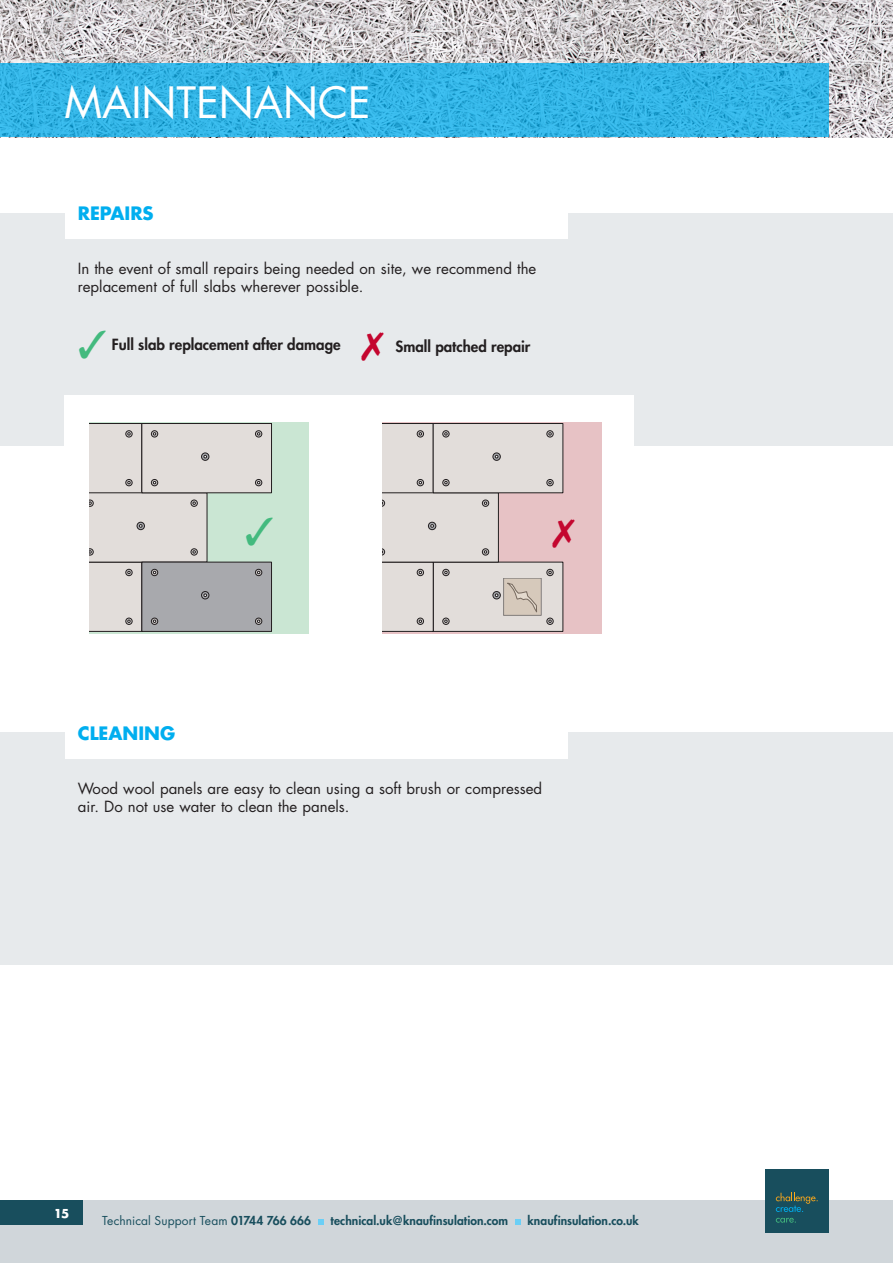
<style>
.page{position:relative;width:893px;height:1263px;background:#fff}
.page>*{position:absolute;margin:0;border:0;box-sizing:border-box;transform-origin:0 0}
.t1{font:42px "Futura Std";color:#fff}
._1_intro_13pt_orange{font:700 18px "Futura Std";color:#00aeef}
._05_Body_Copy_01{font:15px/18px "Futura Std";color:#231f20}
.t2{font:800 15px "Futura Std";color:#231f20}
.t3{font:800 12px "Futura Std";letter-spacing:.005em;color:#184e5d}
.t4{font:12px "Futura Std";letter-spacing:.01em;color:#184e5d}
.t5{font:700 12px "Futura Std";color:#fff}
.s1{color:#43ba7e}
.s2{font-weight:800}
</style>
<div class="page">
<div style="left:0;top:1201px;width:893px;height:62px;background:#d0d6da"></div>
<svg style="left:318px;top:1220px;width:6px;height:5px"></svg>
<svg style="left:515px;top:1220px;width:6px;height:5px"></svg>
<div style="left:0;top:1201px;width:82px;height:24px;background:#184e5d"></div>
<div style="left:765px;top:1169px;width:64px;height:63px;background:#184e5d"></div>
<svg style="left:776px;top:1193px;width:42px;height:19px"></svg>
<svg style="left:776px;top:1218px;width:20px;height:4px"></svg>
<img style="left:0;top:0;width:893px;height:137px">
<div style="left:0;top:213px;width:893px;height:232px;background:#e7eaec"></div>
<div style="left:0;top:733px;width:893px;height:232px;background:#e7eaec"></div>
<div style="left:65px;top:187px;width:502px;height:51px;background:#fff"></div>
<div style="left:65px;top:707px;width:502px;height:51px;background:#fff"></div>
<div style="left:64px;top:396px;width:570px;height:283px;background:#fff"></div>
<div style="left:89px;top:422px;width:220px;height:212px;background:#cae6d3"></div>
<div style="left:142px;top:423px;width:130px;height:70px;background:#e2ddda"></div>
<div style="left:142px;top:423px;width:130px;height:70px;border:1px solid #231f20"></div>
<div style="left:255px;top:430px;width:7px;height:7px;border:1px solid #231f20;border-radius:50%"></div>
<div style="left:255px;top:479px;width:7px;height:7px;border:1px solid #231f20;border-radius:50%"></div>
<div style="left:201px;top:453px;width:8px;height:8px;border:1px solid #231f20;border-radius:50%"></div>
<div style="left:142px;top:562px;width:130px;height:69px;background:#a8a9ad"></div>
<div style="left:142px;top:562px;width:130px;height:70px;border:1px solid #231f20"></div>
<div style="left:255px;top:569px;width:7px;height:7px;border:1px solid #231f20;border-radius:50%"></div>
<div style="left:255px;top:618px;width:7px;height:7px;border:1px solid #231f20;border-radius:50%"></div>
<div style="left:201px;top:591px;width:8px;height:8px;border:1px solid #231f20;border-radius:50%"></div>
<svg style="left:89px;top:423px;width:118px;height:209px"></svg>
<div style="left:383px;top:422px;width:219px;height:212px;background:#e7c2c5"></div>
<div style="left:433px;top:562px;width:130px;height:69px;background:#e2ddda"></div>
<div style="left:433px;top:562px;width:130px;height:70px;border:1px solid #231f20"></div>
<div style="left:547px;top:569px;width:6px;height:7px;border:1px solid #231f20;border-radius:50%"></div>
<div style="left:547px;top:618px;width:6px;height:7px;border:1px solid #231f20;border-radius:50%"></div>
<svg style="left:547px;top:618px;width:6px;height:6px"></svg>
<div style="left:493px;top:591px;width:8px;height:8px;border:1px solid #231f20;border-radius:50%"></div>
<svg style="left:505px;top:580px;width:34px;height:33px"></svg>
<div style="left:433px;top:423px;width:130px;height:70px;background:#e2ddda"></div>
<div style="left:433px;top:423px;width:130px;height:70px;border:1px solid #231f20"></div>
<div style="left:547px;top:430px;width:6px;height:7px;border:1px solid #231f20;border-radius:50%"></div>
<svg style="left:547px;top:431px;width:6px;height:6px"></svg>
<div style="left:547px;top:479px;width:6px;height:7px;border:1px solid #231f20;border-radius:50%"></div>
<div style="left:493px;top:453px;width:8px;height:8px;border:1px solid #231f20;border-radius:50%"></div>
<svg style="left:383px;top:423px;width:116px;height:209px"></svg>
<svg style="left:0;top:64px;width:829px;height:73px;background:#31b3e4"></svg>
<p class="t1" style="left:65px;top:76px;width:308px">MAINTENANCE</p>
<p class="_1_intro_13pt_orange" style="left:78px;top:201px;width:77px">REPAIRS</p>
<p class="_05_Body_Copy_01" style="left:78px;top:260px;width:460px">In the event of small repairs being needed on site, we recommend the replacement of full slabs wherever possible.</p>
<p class="t2" style="left:78px;top:335px;width:264px"><span class="s1">✓</span> Full slab replacement after damage</p>
<p class="t2" style="left:395px;top:337px;width:136px">Small patched repair</p>
<p class="_1_intro_13pt_orange" style="left:78px;top:721px;width:99px">CLEANING</p>
<p class="_05_Body_Copy_01" style="left:78px;top:780px;width:466px">Wood wool panels are easy to clean using a soft brush or compressed air. Do not use water to clean the panels.</p>
<p class="t5" style="left:54px;top:1205px;width:17px">15</p>
<p class="t4" style="left:102px;top:1213px;width:211px">Technical Support Team <span class="s2">01744 766 666</span></p>
<p class="t3" style="left:330px;top:1213px;width:179px">technical.uk@knaufinsulation.com</p>
<p class="t3" style="left:527px;top:1213px;width:113px">knaufinsulation.co.uk</p>
</div>
